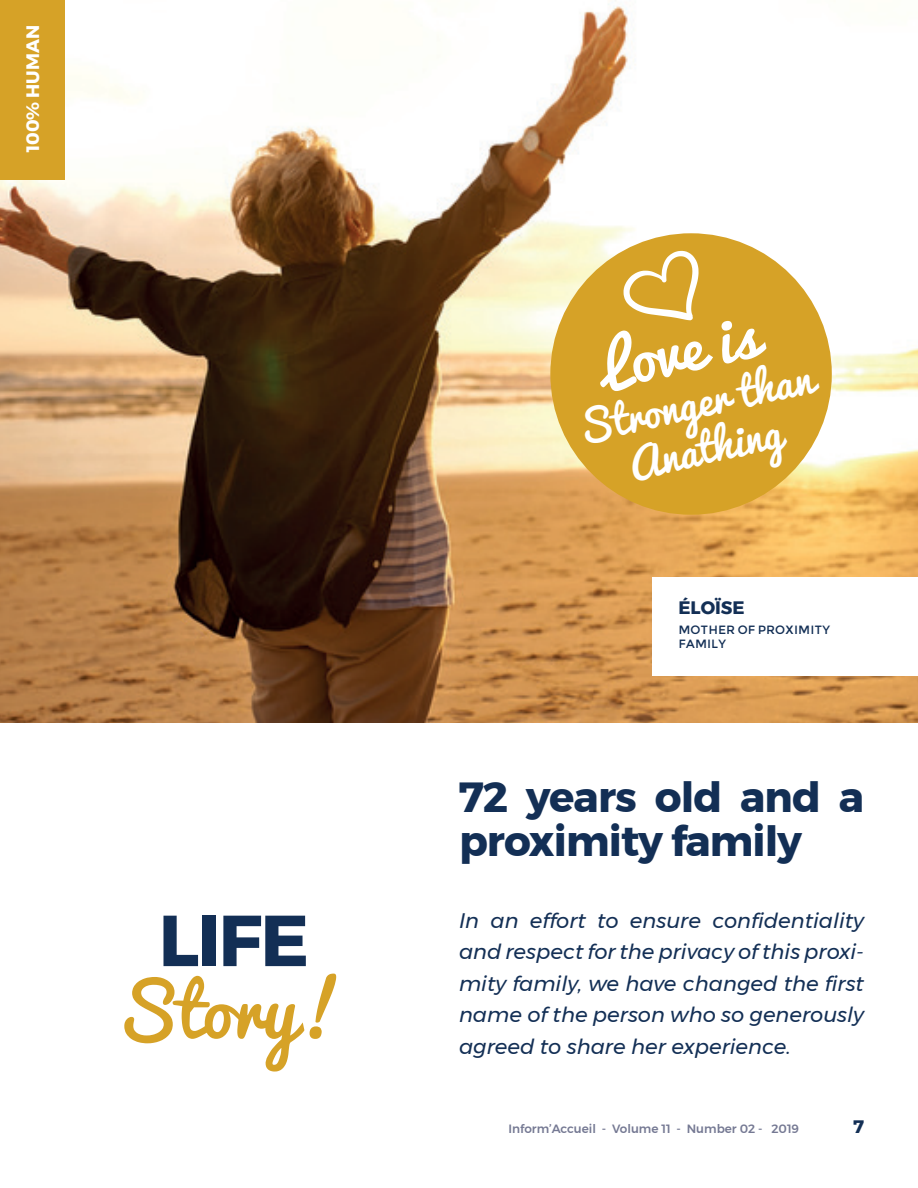
<style>
.page{position:relative;width:918px;height:1188px;background:#fff}
.page>*{position:absolute;margin:0;border:0;box-sizing:border-box;transform-origin:0 0}
.t1{font:72px "Pacifico";color:#d6a227}
.t2{font:700 72px "Montserrat";color:#132f55}
.t3{font:60px "Pacifico";color:#fff}
.t4{font:700 42px/43.5px "Montserrat";letter-spacing:-.02em;color:#132f55}
.t5{font:40.5px/46.5px "Pacifico";color:#fff;text-align:center}
.t6{font:italic 21px/31.5px "Montserrat";color:#132f55;text-align:justify}
.t7{font:700 18px "Montserrat";color:#fff}
.t8{font:700 18px "Montserrat";color:#132f55}
.t9{font:500 12px "Montserrat";color:#757993}
.t10{font:12px/14.4px "Montserrat";color:#132f55}
</style>
<div class="page">
<img style="left:0;top:0;width:918px;height:723px">
<div style="left:652px;top:577px;width:266px;height:99px;background:#fff"></div>
<div style="left:550px;top:233px;width:282px;height:282px;background:#d6a227;border-radius:50%"></div>
<svg style="left:624px;top:251px;width:75px;height:69px"></svg>
<div style="left:0;top:0;width:65px;height:179px;background:#d6a227"></div>
<p class="t7" style="left:18px;top:152px;width:129px;rotate:-90deg">100% HUMAN</p>
<h2 class="t3" style="left:590px;top:317px;width:160px;rotate:-13deg">Love is</h2>
<h3 class="t5" style="left:573px;top:406px;width:240px;rotate:-13deg">Stronger than<br>Anathing</h3>
<p class="t8" style="left:678px;top:593px;width:68px">ÉLOÏSE</p>
<p class="t10" style="left:678px;top:622px;width:154px">MOTHER OF PROXIMITY<br>FAMILY</p>
<h3 class="t4" style="left:459px;top:775px;width:407px">72 years old and a proximity family</h3>
<h1 class="t2" style="left:159px;top:883px;width:152px">LIFE</h1>
<p class="t6" style="left:459px;top:904px;width:407px">In an effort to ensure confidentiality and respect for the privacy of this proxi&shy;mity family, we have changed the first name of the person who so generously agreed to share her experience.</p>
<h1 class="t1" style="left:115px;top:947px;width:230px">Story !</h1>
<p class="t9" style="left:508px;top:1119px;width:292px">Inform’Accueil - Volume 11 - Number 02 - 2019</p>
<p class="t8" style="left:853px;top:1112px;width:12px">7</p>
</div>
